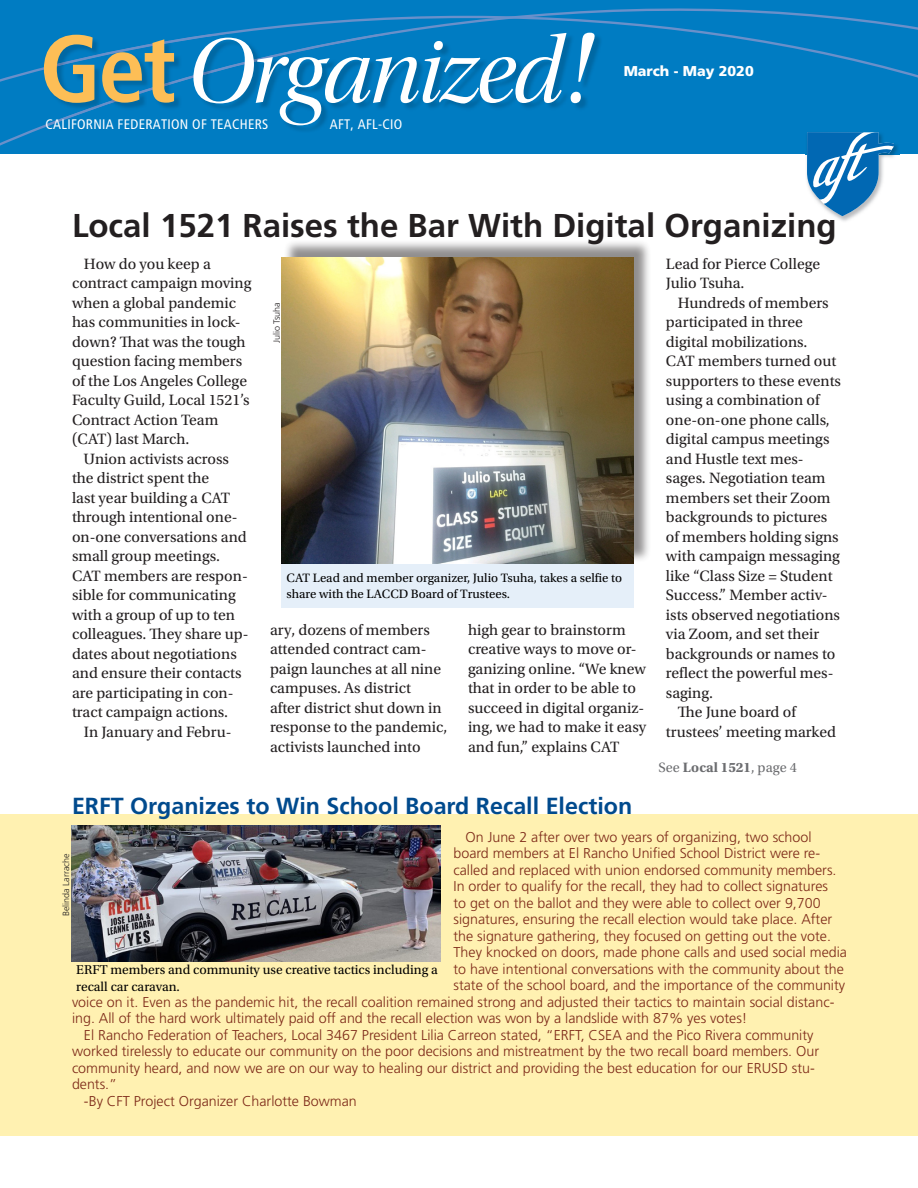
<style>
.page{position:relative;width:918px;height:1188px;background:#fff}
.page>*{position:absolute;margin:0;border:0;box-sizing:border-box;transform-origin:0 0}
.t1{font:94.95px "Utopia Std Disp It";letter-spacing:-.03em;color:#fff}
.EE_byline_ID{font:700 33px "Frutiger LT Std";color:#231f20}
.EE_byline_ID-2{font:700 23.25px "Frutiger LT Std";color:#004a8d}
.EE_byline_ID-3{font:15.75px/19.5px "Utopia Std";color:#231f20}
.EE_byline_ID-4{font:300 14.25px/16.5px "Frutiger LT Std";color:#7d2918}
.EE_byline_ID-5{font:14.25px "Utopia Std";color:#6c6d70}
.EE_byline_ID-6{font:900 14.25px "Frutiger LT Std";color:#fff}
.t2{font:condensed 13.8px "Frutiger LT Std";letter-spacing:.02em;color:#fff}
.EE_caption{font:13.5px/16.5px "Utopia Std";color:#000}
.EE_byline_ID-7{font:12.75px/16.5px "Utopia Std";color:#000}
.EE_caption-2{font:300 9px "Frutiger LT Std";color:#231f20}
.s1{font-family:"Frutiger LT Std";font-weight:700;font-stretch:condensed;color:#fdbe56}
.s2{font-size:104.4px}
.s3{font-weight:700}
</style>
<div class="page">
<div style="left:0;top:1px;width:918px;height:154px;background:#007cc2"></div>
<img style="left:46px;top:34px;width:556px;height:99px">
<img style="left:46px;top:34px;width:346px;height:93px">
<img style="left:805px;top:131px;width:94px;height:90px">
<svg style="left:807px;top:132px;width:87px;height:84px"></svg>
<div style="left:0;top:814px;width:918px;height:322px;background:#fff1b1"></div>
<div style="left:281px;top:564px;width:353px;height:43px;background:#e5eff9"></div>
<div style="left:283px;top:240px;width:369px;height:323px;background:#231f20;opacity:.5"></div>
<img style="left:281px;top:257px;width:353px;height:307px">
<img style="left:72px;top:825px;width:368px;height:136px">
<h1 class="t1" style="left:40px;top:22px;width:553px"><span class="s1">Get</span>Organized<span class="s2">!</span></h1>
<p class="t2" style="left:46px;top:116px;width:224px">CALIFORNIA FEDERATION OF TEACHERS</p>
<p class="t2" style="left:330px;top:116px;width:74px">AFT, AFL-CIO</p>
<p class="EE_byline_ID-6" style="left:624px;top:62px;width:132px">March - May 2020</p>
<p class="EE_byline_ID" style="left:72px;top:206px;width:766px">Local 1521 Raises the Bar With Digital Organizing</p>
<p class="EE_byline_ID-3" style="left:72px;top:254px;width:181px;text-indent:12px">How do you keep a contract campaign moving when a global pandemic has communities in lock&shy;down? That was the tough question facing members of the Los Angeles College<br>Faculty Guild, Local 1521’s<br>Contract Action Team (CAT) last March.</p>
<p class="EE_byline_ID-3" style="left:72px;top:449px;width:178px;text-indent:12px">Union activists across the district spent the<br>last year building a CAT through intentional one&shy;on-one conversations and small group meetings.<br>CAT members are respon&shy;sible for communicating with a group of up to ten colleagues. They share up&shy;dates about negotiations and ensure their contacts are participating in con&shy;tract campaign actions.</p>
<p class="EE_byline_ID-3" style="left:84px;top:722px;width:149px">In January and Febru-</p>
<p class="EE_byline_ID-5" style="left:658px;top:760px;width:140px">See <span class="s3">Local 1521</span>, page 4</p>
<p class="EE_byline_ID-2" style="left:72px;top:792px;width:562px">ERFT Organizes to Win School Board Recall Election</p>
<p class="EE_byline_ID-3" style="left:666px;top:254px;width:156px">Lead for Pierce College<br>Julio Tsuha.</p>
<p class="EE_byline_ID-3" style="left:666px;top:293px;width:177px;text-indent:12px">Hundreds of members participated in three digital mobilizations.<br>CAT members turned out supporters to these events using a combination of one-on-one phone calls, digital campus meetings and Hustle text mes&shy;sages. Negotiation team members set their Zoom backgrounds to pictures of members holding signs with campaign messaging like “Class Size = Student<br>Success.” Member activ&shy;ists observed negotiations via Zoom, and set their backgrounds or names to reflect the powerful mes&shy;saging.</p>
<p class="EE_byline_ID-3" style="left:666px;top:702px;width:172px;text-indent:12px">The June board of trustees’ meeting marked</p>
<p class="EE_caption-2" style="left:272px;top:343px;width:43px;rotate:-90deg">Julio Tsuha</p>
<p class="EE_byline_ID-7" style="left:287px;top:569px;width:337px">CAT Lead and member organizer, Julio Tsuha, takes a selfie to share with the LACCD Board of Trustees.</p>
<p class="EE_byline_ID-3" style="left:270px;top:620px;width:179px">ary, dozens of members attended contract cam&shy;paign launches at all nine campuses. As district<br>after district shut down in response to the pandemic, activists launched into</p>
<p class="EE_byline_ID-3" style="left:468px;top:620px;width:180px">high gear to brainstorm creative ways to move or&shy;ganizing online. “We knew that in order to be able to succeed in digital organiz&shy;ing, we had to make it easy and fun,” explains CAT</p>
<p class="EE_byline_ID-4" style="left:466px;top:829px;width:348px">On June 2 after over two years of organizing, two school</p>
<p class="EE_byline_ID-4" style="left:454px;top:846px;width:368px">board members at El Rancho Unified School District were re-</p>
<p class="EE_byline_ID-4" style="left:454px;top:862px;width:384px">called and replaced with union endorsed community members.</p>
<p class="EE_byline_ID-4" style="left:454px;top:879px;width:376px">In order to qualify for the recall, they had to collect signatures</p>
<p class="EE_byline_ID-4" style="left:454px;top:895px;width:369px">to get on the ballot and they were able to collect over 9,700</p>
<p class="EE_byline_ID-4" style="left:454px;top:912px;width:380px">signatures, ensuring the recall election would take place. After</p>
<p class="EE_byline_ID-4" style="left:454px;top:928px;width:379px">the signature gathering, they focused on getting out the vote.</p>
<p class="EE_byline_ID-4" style="left:454px;top:945px;width:395px">They knocked on doors, made phone calls and used social media</p>
<p class="EE_byline_ID-4" style="left:454px;top:961px;width:392px">to have intentional conversations with the community about the</p>
<p class="EE_byline_ID-4" style="left:454px;top:978px;width:393px">state of the school board, and the importance of the community</p>
<p class="EE_byline_ID-4" style="left:72px;top:994px;width:764px">voice on it. Even as the pandemic hit, the recall coalition remained strong and adjusted their tactics to maintain social distanc-</p>
<p class="EE_byline_ID-4" style="left:72px;top:1011px;width:677px">ing. All of the hard work ultimately paid off and the recall election was won by a landslide with 87% yes votes!</p>
<p class="EE_byline_ID-4" style="left:72px;top:1027px;width:749px;text-indent:12px">El Rancho Federation of Teachers, Local 3467 President Lilia Carreon stated, “ERFT, CSEA and the Pico Rivera community worked tirelessly to educate our community on the poor decisions and mistreatment by the two recall board members. Our community heard, and now we are on our way to healing our district and providing the best education for our ERUSD stu&shy;dents.”</p>
<p class="EE_byline_ID-4" style="left:84px;top:1093px;width:274px">-By CFT Project Organizer Charlotte Bowman</p>
<p class="EE_caption-2" style="left:61px;top:916px;width:64px;rotate:-90deg">Belinda Larrache</p>
<p class="EE_caption" style="left:76px;top:962px;width:363px">ERFT members and community use creative tactics including a recall car caravan.</p>
</div>
